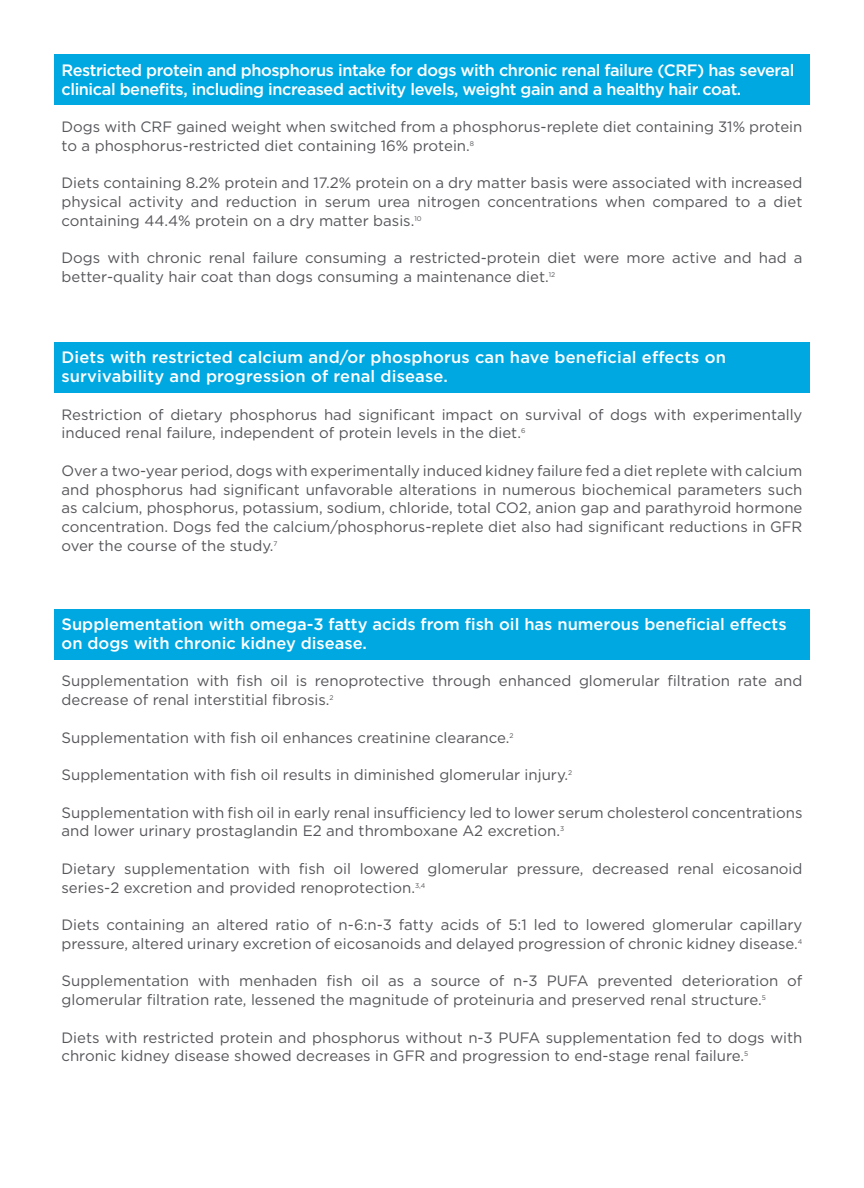
<style>
.page{position:relative;width:864px;height:1188px;background:#fff}
.page>*{position:absolute;margin:0;border:0;box-sizing:border-box;transform-origin:0 0}
.t1{font:500 16.5px/18.8px "Gotham";color:#fff}
.t2{font:500 16.5px/18.8px "Gotham";letter-spacing:-.025em;color:#fff}
.t3{font:15px/18.8px "Gotham";color:#55565a}
.t4{font:6.75px "Gotham";color:#55565a}
</style>
<div class="page">
<div style="left:54px;top:55px;width:756px;height:50px;background:#00a8e1"></div>
<div style="left:54px;top:342px;width:756px;height:51px;background:#00a8e1"></div>
<div style="left:54px;top:609px;width:756px;height:50px;background:#00a8e1"></div>
<p class="t2" style="left:62px;top:60px;width:734px">Restricted protein and phosphorus intake for dogs with chronic renal failure (CRF) has several clinical benefits, including increased activity levels, weight gain and a healthy hair coat.</p>
<p class="t3" style="left:62px;top:117px;width:743px">Dogs with CRF gained weight when switched from a phosphorus-replete diet containing 31% protein to a phosphorus-restricted diet containing 16% protein.</p>
<p class="t4" style="left:470px;top:140px;width:6px">8</p>
<p class="t3" style="left:62px;top:173px;width:743px;text-align:justify">Diets containing 8.2% protein and 17.2% protein on a dry matter basis were associated with increased physical activity and reduction in serum urea nitrogen concentrations when compared to a diet containing 44.4% protein on a dry matter basis.</p>
<p class="t4" style="left:414px;top:215px;width:9px">10</p>
<p class="t3" style="left:62px;top:248px;width:742px">Dogs with chronic renal failure consuming a restricted-protein diet were more active and had a better-quality hair coat than dogs consuming a maintenance diet.</p>
<p class="t4" style="left:549px;top:271px;width:8px">12</p>
<p class="t1" style="left:62px;top:348px;width:666px">Diets with restricted calcium and/or phosphorus can have beneficial effects on survivability and progression of renal disease.</p>
<p class="t3" style="left:62px;top:405px;width:743px">Restriction of dietary phosphorus had significant impact on survival of dogs with experimentally induced renal failure, independent of protein levels in the diet.</p>
<p class="t4" style="left:521px;top:427px;width:6px">6</p>
<p class="t3" style="left:62px;top:461px;width:743px;text-align:justify">Over a two-year period, dogs with experimentally induced kidney failure fed a diet replete with calcium and phosphorus had significant unfavorable alterations in numerous biochemical parameters such as calcium, phosphorus, potassium, sodium, chloride, total CO2, anion gap and parathyroid hormone concentration. Dogs fed the calcium/phosphorus-replete diet also had significant reductions in GFR over the course of the study.</p>
<p class="t4" style="left:274px;top:540px;width:6px">7</p>
<p class="t1" style="left:62px;top:614px;width:727px">Supplementation with omega-3 fatty acids from fish oil has numerous beneficial effects on dogs with chronic kidney disease.</p>
<p class="t3" style="left:62px;top:671px;width:742px">Supplementation with fish oil is renoprotective through enhanced glomerular filtration rate and decrease of renal interstitial fibrosis.</p>
<p class="t4" style="left:330px;top:694px;width:6px">2</p>
<p class="t3" style="left:62px;top:728px;width:450px">Supplementation with fish oil enhances creatinine clearance.</p>
<p class="t4" style="left:510px;top:731px;width:6px">2</p>
<p class="t3" style="left:62px;top:765px;width:508px">Supplementation with fish oil results in diminished glomerular injury.</p>
<p class="t4" style="left:568px;top:769px;width:6px">2</p>
<p class="t3" style="left:62px;top:803px;width:742px">Supplementation with fish oil in early renal insufficiency led to lower serum cholesterol concentrations and lower urinary prostaglandin E2 and thromboxane A2 excretion.</p>
<p class="t4" style="left:560px;top:825px;width:6px">3</p>
<p class="t3" style="left:62px;top:859px;width:743px">Dietary supplementation with fish oil lowered glomerular pressure, decreased renal eicosanoid series-2 excretion and provided renoprotection.</p>
<p class="t4" style="left:415px;top:881px;width:12px">3,4</p>
<p class="t3" style="left:62px;top:915px;width:743px">Diets containing an altered ratio of n-6:n-3 fatty acids of 5:1 led to lowered glomerular capillary pressure, altered urinary excretion of eicosanoids and delayed progression of chronic kidney disease.</p>
<p class="t4" style="left:798px;top:938px;width:6px">4</p>
<p class="t3" style="left:62px;top:971px;width:742px">Supplementation with menhaden fish oil as a source of n-3 PUFA prevented deterioration of glomerular filtration rate, lessened the magnitude of proteinuria and preserved renal structure.</p>
<p class="t4" style="left:762px;top:994px;width:6px">5</p>
<p class="t3" style="left:62px;top:1028px;width:742px">Diets with restricted protein and phosphorus without n-3 PUFA supplementation fed to dogs with chronic kidney disease showed decreases in GFR and progression to end-stage renal failure.</p>
<p class="t4" style="left:744px;top:1050px;width:6px">5</p>
</div>
